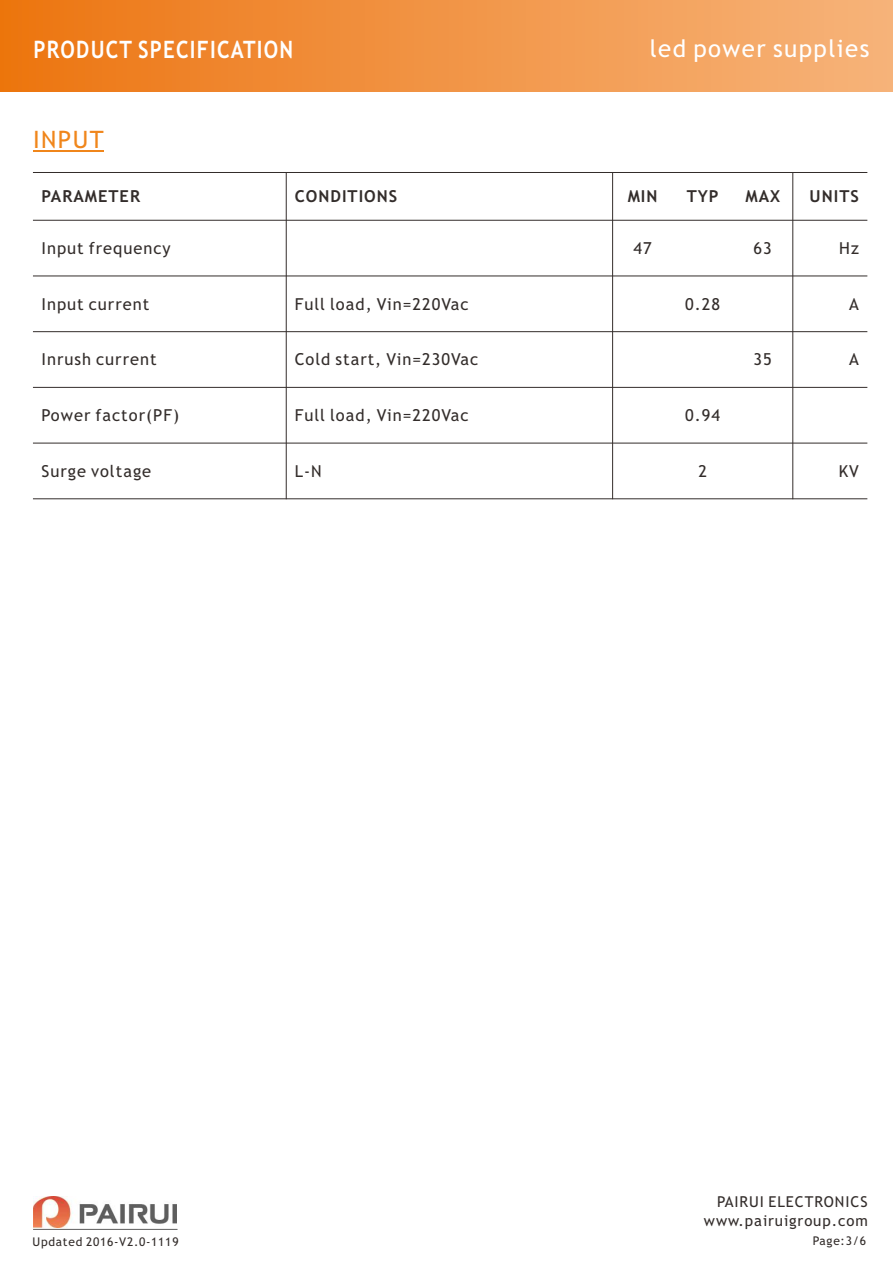
<style>
.page{position:relative;width:893px;height:1263px;background:#fff}
.page>*{position:absolute;margin:0;border:0;box-sizing:border-box;transform-origin:0 0}
.t1{font:700 24px "Trebuchet MS";letter-spacing:.06em;color:#fff;scale:.86 1}
.t2{font:24px "Trebuchet MS";letter-spacing:.06em;color:#fff}
.t3{font:24px "Trebuchet MS";letter-spacing:.06em;color:#f0861b}
.t4{font:16.5px "Trebuchet MS";letter-spacing:.06em;color:#332d2b}
.t5{font:700 16.5px "Trebuchet MS";letter-spacing:.06em;color:#332d2b}
.t6{font:15px "Trebuchet MS";letter-spacing:.06em;color:#332d2b}
.t7{font:12px "Trebuchet MS";letter-spacing:.06em;color:#332d2b}
</style>
<div class="page">
<hr style="left:33px;top:151px;width:71px;height:1px;background:#f0861b">
<div style="left:0;top:0;width:893px;height:91px;background:linear-gradient(to right,#ec7511,#f6b47b)"></div>
<hr style="left:286px;top:172px;width:1px;height:327px;background:#332d2b">
<hr style="left:612px;top:172px;width:1px;height:327px;background:#332d2b">
<hr style="left:792px;top:172px;width:1px;height:327px;background:#332d2b">
<hr style="left:33px;top:498px;width:834px;height:1px;background:#332d2b">
<hr style="left:33px;top:443px;width:834px;height:1px;background:#332d2b">
<hr style="left:33px;top:387px;width:834px;height:1px;background:#332d2b">
<hr style="left:33px;top:331px;width:834px;height:1px;background:#332d2b">
<hr style="left:33px;top:276px;width:834px;height:1px;background:#332d2b">
<hr style="left:33px;top:220px;width:834px;height:1px;background:#332d2b">
<hr style="left:33px;top:172px;width:834px;height:1px;background:#332d2b">
<img style="left:33px;top:1196px;width:143px;height:31px">
<hr style="left:33px;top:1229px;width:145px;height:1px;background:#5f5e5e">
<h1 class="t1" style="left:33px;top:40px;width:304px">PRODUCT SPECIFICATION</h1>
<h1 class="t2" style="left:650px;top:39px;width:221px">led power supplies</h1>
<h1 class="t3" style="left:33px;top:131px;width:72px">INPUT</h1>
<p class="t5" style="left:41px;top:190px;width:100px">PARAMETER</p>
<p class="t5" style="left:295px;top:190px;width:104px">CONDITIONS</p>
<p class="t5" style="left:628px;top:190px;width:31px">MIN</p>
<p class="t5" style="left:687px;top:190px;width:33px">TYP</p>
<p class="t5" style="left:745px;top:190px;width:36px">MAX</p>
<p class="t5" style="left:810px;top:190px;width:51px">UNITS</p>
<p class="t4" style="left:41px;top:242px;width:131px">Input frequency</p>
<p class="t4" style="left:633px;top:242px;width:20px">47</p>
<p class="t4" style="left:754px;top:242px;width:20px">63</p>
<p class="t4" style="left:839px;top:242px;width:21px">Hz</p>
<p class="t4" style="left:41px;top:298px;width:109px">Input current</p>
<p class="t4" style="left:295px;top:298px;width:175px">Full load, Vin=220Vac</p>
<p class="t4" style="left:685px;top:298px;width:36px">0.28</p>
<p class="t4" style="left:849px;top:298px;width:11px">A</p>
<p class="t4" style="left:41px;top:353px;width:117px">Inrush current</p>
<p class="t4" style="left:295px;top:353px;width:185px">Cold start, Vin=230Vac</p>
<p class="t4" style="left:754px;top:353px;width:20px">35</p>
<p class="t4" style="left:849px;top:353px;width:11px">A</p>
<p class="t4" style="left:41px;top:409px;width:139px">Power factor(PF)</p>
<p class="t4" style="left:295px;top:409px;width:175px">Full load, Vin=220Vac</p>
<p class="t4" style="left:685px;top:409px;width:36px">0.94</p>
<p class="t4" style="left:41px;top:465px;width:111px">Surge voltage</p>
<p class="t4" style="left:295px;top:465px;width:28px">L-N</p>
<p class="t4" style="left:698px;top:465px;width:10px">2</p>
<p class="t4" style="left:839px;top:465px;width:22px">KV</p>
<p class="t7" style="left:33px;top:1237px;width:147px">Updated 2016-V2.0-1119</p>
<p class="t6" style="left:717px;top:1196px;width:152px">PAIRUI ELECTRONICS</p>
<p class="t6" style="left:704px;top:1215px;width:165px">www.pairuigroup.com</p>
<p class="t7" style="left:813px;top:1236px;width:55px">Page:3/6</p>
</div>
